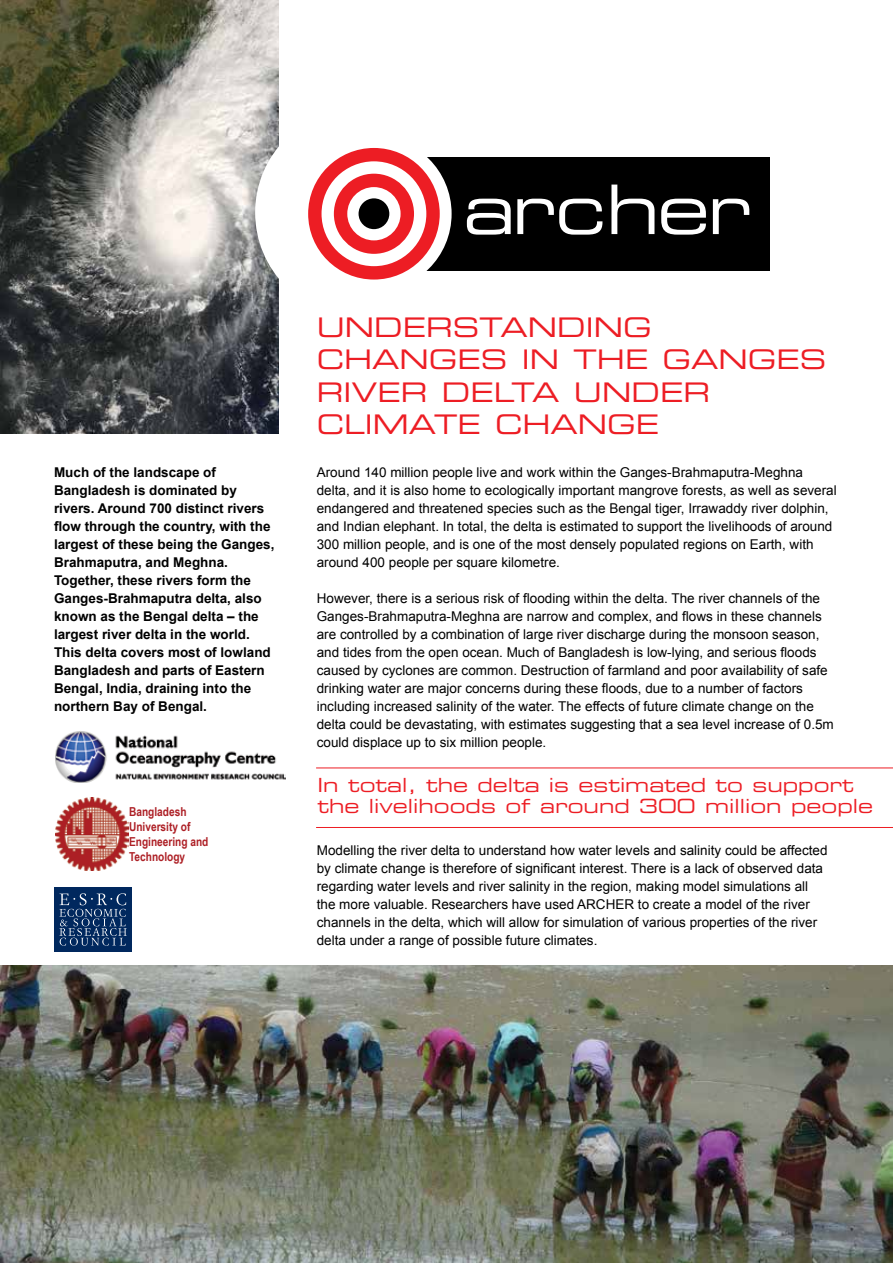
<style>
.page{position:relative;width:893px;height:1263px;background:#fff}
.page>*{position:absolute;margin:0;border:0;box-sizing:border-box;transform-origin:0 0}
.t1{font:27px/32.4px "Eurostile LT Std Ex 2";color:#ed1d24}
.t2{font:19.5px "Eurostile LT Std Ex 2";color:#ed1d24}
.t3{font:13.5px/18px "Arial";color:#000}
.t4{font:700 13.5px/18px "Arial";color:#000}
.t5{font:700 12.3px/14.9px "Arial Narrow";color:#ad1f25}
</style>
<div class="page">
<img style="left:0;top:0;width:279px;height:434px">
<div style="left:255px;top:108px;width:208px;height:209px;background:#fff;border-radius:50%"></div>
<div style="left:394px;top:157px;width:375px;height:114px;background:#000"></div>
<svg style="left:467px;top:199px;width:44px;height:36px"></svg>
<svg style="left:517px;top:199px;width:85px;height:36px"></svg>
<svg style="left:611px;top:185px;width:43px;height:49px"></svg>
<svg style="left:661px;top:199px;width:45px;height:36px"></svg>
<svg style="left:713px;top:199px;width:36px;height:35px"></svg>
<div style="left:296px;top:136px;width:156px;height:155px;background:#fff;border-radius:50%"></div>
<div style="left:308px;top:148px;width:132px;height:132px;background:#ed1d24;border-radius:50%"></div>
<div style="left:322px;top:161px;width:104px;height:105px;background:#fff;border-radius:50%"></div>
<div style="left:334px;top:174px;width:80px;height:80px;background:#ed1d24;border-radius:50%"></div>
<div style="left:347px;top:187px;width:54px;height:53px;background:#fff;border-radius:50%"></div>
<div style="left:359px;top:198px;width:30px;height:31px;background:#000;border-radius:50%"></div>
<hr style="left:316px;top:767px;width:577px;height:1px;background:#ed1d24">
<hr style="left:316px;top:827px;width:577px;height:1px;background:#ed1d24">
<img style="left:0;top:965px;width:893px;height:298px">
<img style="left:55px;top:731px;width:230px;height:52px">
<div style="left:54px;top:887px;width:77px;height:65px;background:#00285e"></div>
<svg style="left:59px;top:893px;width:68px;height:53px"></svg>
<img style="left:55px;top:798px;width:73px;height:73px">
<h1 class="t1" style="left:317px;top:311px;width:511px">UNDERSTANDING<br>CHANGES IN THE GANGES<br>RIVER DELTA UNDER<br>CLIMATE CHANGE</h1>
<p class="t4" style="left:54px;top:463px;width:222px">Much of the landscape of<br>Bangladesh is dominated by rivers. Around 700 distinct rivers flow through the country, with the largest of these being the Ganges,<br>Brahmaputra, and Meghna.<br>Together, these rivers form the<br>Ganges-Brahmaputra delta, also known as the Bengal delta – the largest river delta in the world.<br>This delta covers most of lowland<br>Bangladesh and parts of Eastern<br>Bengal, India, draining into the northern Bay of Bengal.</p>
<p class="t3" style="left:317px;top:463px;width:521px">Around 140 million people live and work within the Ganges-Brahmaputra-Meghna delta, and it is also home to ecologically important mangrove forests, as well as several endangered and threatened species such as the Bengal tiger, Irrawaddy river dolphin, and Indian elephant. In total, the delta is estimated to support the livelihoods of around 300 million people, and is one of the most densely populated regions on Earth, with around 400 people per square kilometre.</p>
<p class="t3" style="left:317px;top:589px;width:519px">However, there is a serious risk of flooding within the delta. The river channels of the Ganges-Brahmaputra-Meghna are narrow and complex, and flows in these channels are controlled by a combination of large river discharge during the monsoon season, and tides from the open ocean. Much of Bangladesh is low-lying, and serious floods caused by cyclones are common. Destruction of farmland and poor availability of safe drinking water are major concerns during these floods, due to a number of factors including increased salinity of the water. The effects of future climate change on the delta could be devastating, with estimates suggesting that a sea level increase of 0.5m could displace up to six million people.</p>
<h2 class="t2" style="left:317px;top:771px;width:538px">In total, the delta is estimated to support</h2>
<p class="t5" style="left:129px;top:804px;width:59px">Bangladesh</p>
<h2 class="t2" style="left:317px;top:792px;width:557px">the livelihoods of around 300 million people</h2>
<p class="t5" style="left:129px;top:819px;width:81px">University of<br>Engineering and<br>Technology</p>
<p class="t3" style="left:317px;top:841px;width:512px">Modelling the river delta to understand how water levels and salinity could be affected by climate change is therefore of significant interest. There is a lack of observed data regarding water levels and river salinity in the region, making model simulations all the more valuable. Researchers have used ARCHER to create a model of the river channels in the delta, which will allow for simulation of various properties of the river delta under a range of possible future climates.</p>
</div>
